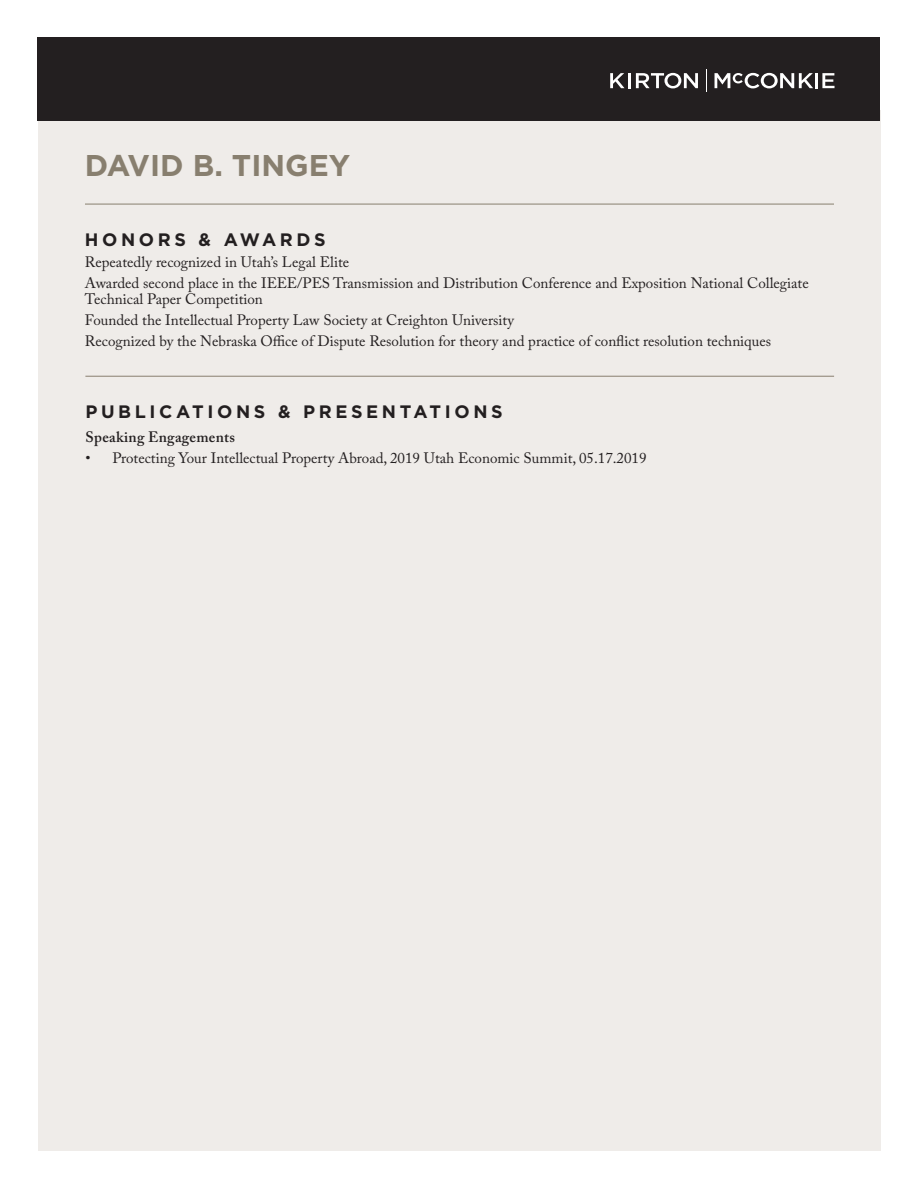
<style>
.page{position:relative;width:918px;height:1188px;background:#fff}
.page>*{position:absolute;margin:0;border:0;box-sizing:border-box;transform-origin:0 0}
.Name_Header{font:700 30px "Gotham";color:#887f6f}
.Section_Header{font:700 18px "Gotham";letter-spacing:.2em;color:#231f20}
.Body_Paragraphs{font:15px/16.5px "Adobe Caslon Pro";color:#231f20}
.Body_Paragraph_Subheader{font:600 15px "Adobe Caslon Pro";letter-spacing:.02em;color:#231f20}
</style>
<div class="page">
<div style="left:38px;top:110px;width:842px;height:1040px;background:#efece9"></div>
<div style="left:38px;top:38px;width:842px;height:83px;background:#231f20"></div>
<svg style="left:610px;top:73px;width:15px;height:15px"></svg>
<svg style="left:636px;top:73px;width:62px;height:15px"></svg>
<hr style="left:815px;top:73px;width:3px;height:15px;background:#fff">
<svg style="left:822px;top:73px;width:13px;height:15px"></svg>
<hr style="left:628px;top:73px;width:3px;height:15px;background:#fff">
<svg style="left:715px;top:73px;width:98px;height:15px"></svg>
<svg style="left:706px;top:69px;width:1px;height:23px"></svg>
<hr style="left:85px;top:204px;width:749px;height:1px;background:#887f6f">
<hr style="left:85px;top:376px;width:749px;height:1px;background:#887f6f">
<p class="Name_Header" style="left:85px;top:146px;width:267px">DAVID B. TINGEY</p>
<p class="Section_Header" style="left:85px;top:228px;width:242px">HONORS &amp; AWARDS</p>
<p class="Body_Paragraphs" style="left:85px;top:254px;width:266px">Repeatedly recognized in Utah’s Legal Elite</p>
<p class="Body_Paragraphs" style="left:85px;top:274px;width:725px">Awarded second place in the IEEE/PES Transmission and Distribution Conference and Exposition National Collegiate<br>Technical Paper Competition</p>
<p class="Body_Paragraphs" style="left:85px;top:312px;width:431px">Founded the Intellectual Property Law Society at Creighton University</p>
<p class="Body_Paragraphs" style="left:85px;top:333px;width:688px">Recognized by the Nebraska Office of Dispute Resolution for theory and practice of conflict resolution techniques</p>
<p class="Section_Header" style="left:85px;top:400px;width:419px">PUBLICATIONS &amp; PRESENTATIONS</p>
<p class="Body_Paragraph_Subheader" style="left:85px;top:428px;width:151px">Speaking Engagements</p>
<p class="Body_Paragraphs" style="left:85px;top:449px;width:563px">• Protecting Your Intellectual Property Abroad, 2019 Utah Economic Summit, 05.17.2019</p>
</div>
